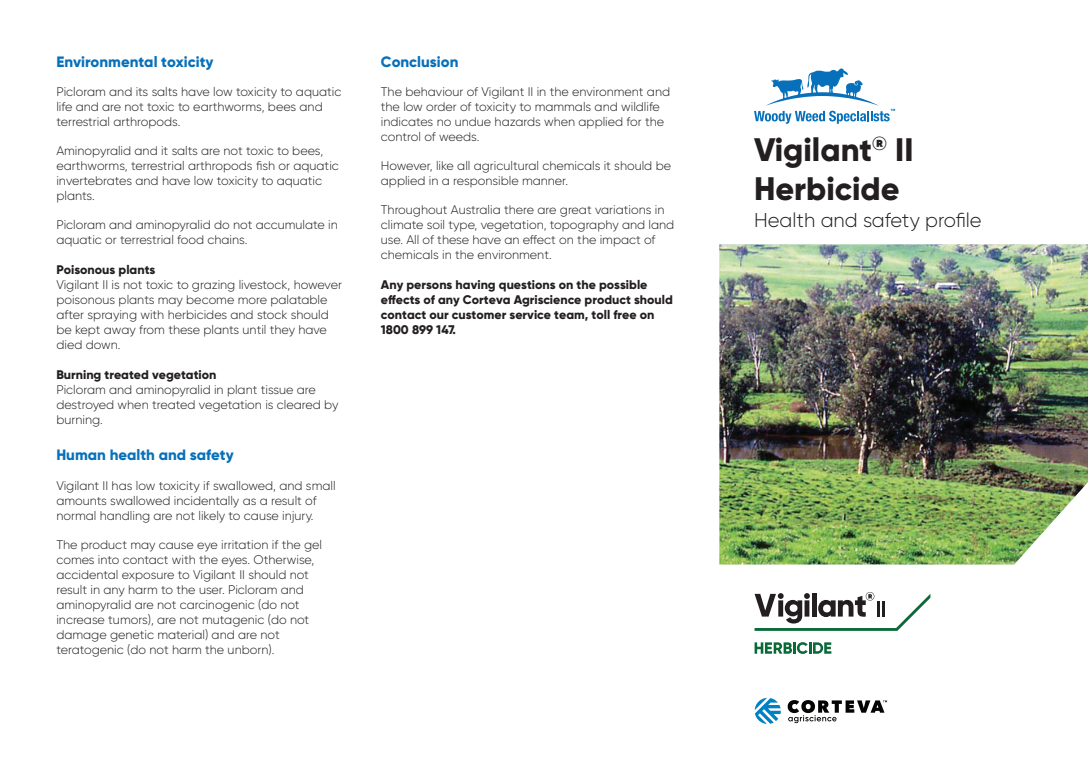
<style>
.page{position:relative;width:1088px;height:780px;background:#fff}
.page>*{position:absolute;margin:0;border:0;box-sizing:border-box;transform-origin:0 0}
.t1{font:800 32.5px/39px "Gilroy";color:#231f20}
.t2{font:300 20px "Gilroy";color:#231f20}
.t3{font:800 15px "Gilroy";color:#0770ba}
.t4{font:300 12.5px/15px "Gilroy";color:#231f20}
.t5{font:800 12.5px/15px "Gilroy";color:#231f20}
</style>
<div class="page">
<img style="left:719px;top:244px;width:369px;height:320px">
<svg style="left:754px;top:68px;width:141px;height:56px"></svg>
<svg style="left:754px;top:642px;width:77px;height:12px"></svg>
<svg style="left:754px;top:592px;width:176px;height:38px"></svg>
<svg style="left:755px;top:697px;width:26px;height:27px"></svg>
<svg style="left:788px;top:700px;width:99px;height:23px"></svg>
<p class="t3" style="left:56px;top:56px;width:159px">Environmental toxicity</p>
<p class="t4" style="left:56px;top:85px;width:287px">Picloram and its salts have low toxicity to aquatic life and are not toxic to earthworms, bees and terrestrial arthropods.</p>
<p class="t4" style="left:56px;top:145px;width:284px">Aminopyralid and it salts are not toxic to bees, earthworms, terrestrial arthropods fish or aquatic invertebrates and have low toxicity to aquatic plants.</p>
<p class="t4" style="left:56px;top:219px;width:283px">Picloram and aminopyralid do not accumulate in aquatic or terrestrial food chains.</p>
<p class="t5" style="left:56px;top:263px;width:100px">Poisonous plants</p>
<p class="t4" style="left:56px;top:278px;width:287px">Vigilant II is not toxic to grazing livestock, however poisonous plants may become more palatable after spraying with herbicides and stock should be kept away from these plants until they have died down.</p>
<p class="t5" style="left:56px;top:368px;width:162px">Burning treated vegetation</p>
<p class="t4" style="left:56px;top:383px;width:284px">Picloram and aminopyralid in plant tissue are destroyed when treated vegetation is cleared by burning.</p>
<p class="t3" style="left:56px;top:449px;width:179px">Human health and safety</p>
<p class="t4" style="left:56px;top:479px;width:281px">Vigilant II has low toxicity if swallowed, and small amounts swallowed incidentally as a result of normal handling are not likely to cause injury.</p>
<p class="t4" style="left:56px;top:538px;width:267px">The product may cause eye irritation if the gel comes into contact with the eyes. Otherwise, accidental exposure to Vigilant II should not result in any harm to the user. Picloram and aminopyralid are not carcinogenic (do not increase tumors), are not mutagenic (do not damage genetic material) and are not teratogenic (do not harm the unborn).</p>
<p class="t3" style="left:381px;top:56px;width:79px">Conclusion</p>
<p class="t4" style="left:381px;top:85px;width:291px">The behaviour of Vigilant II in the environment and the low order of toxicity to mammals and wildlife indicates no undue hazards when applied for the control of weeds.</p>
<p class="t4" style="left:381px;top:160px;width:292px">However, like all agricultural chemicals it should be applied in a responsible manner.</p>
<p class="t4" style="left:381px;top:204px;width:295px">Throughout Australia there are great variations in climate soil type, vegetation, topography and land use. All of these have an effect on the impact of chemicals in the environment.</p>
<p class="t5" style="left:381px;top:278px;width:293px">Any persons having questions on the possible effects of any Corteva Agriscience product should contact our customer service team, toll free on 1800 899 147.</p>
<h1 class="t1" style="left:754px;top:134px;width:161px">Vigilant<sup>®</sup> II<br>Herbicide</h1>
<h2 class="t2" style="left:754px;top:212px;width:229px">Health and safety profile</h2>
</div>
